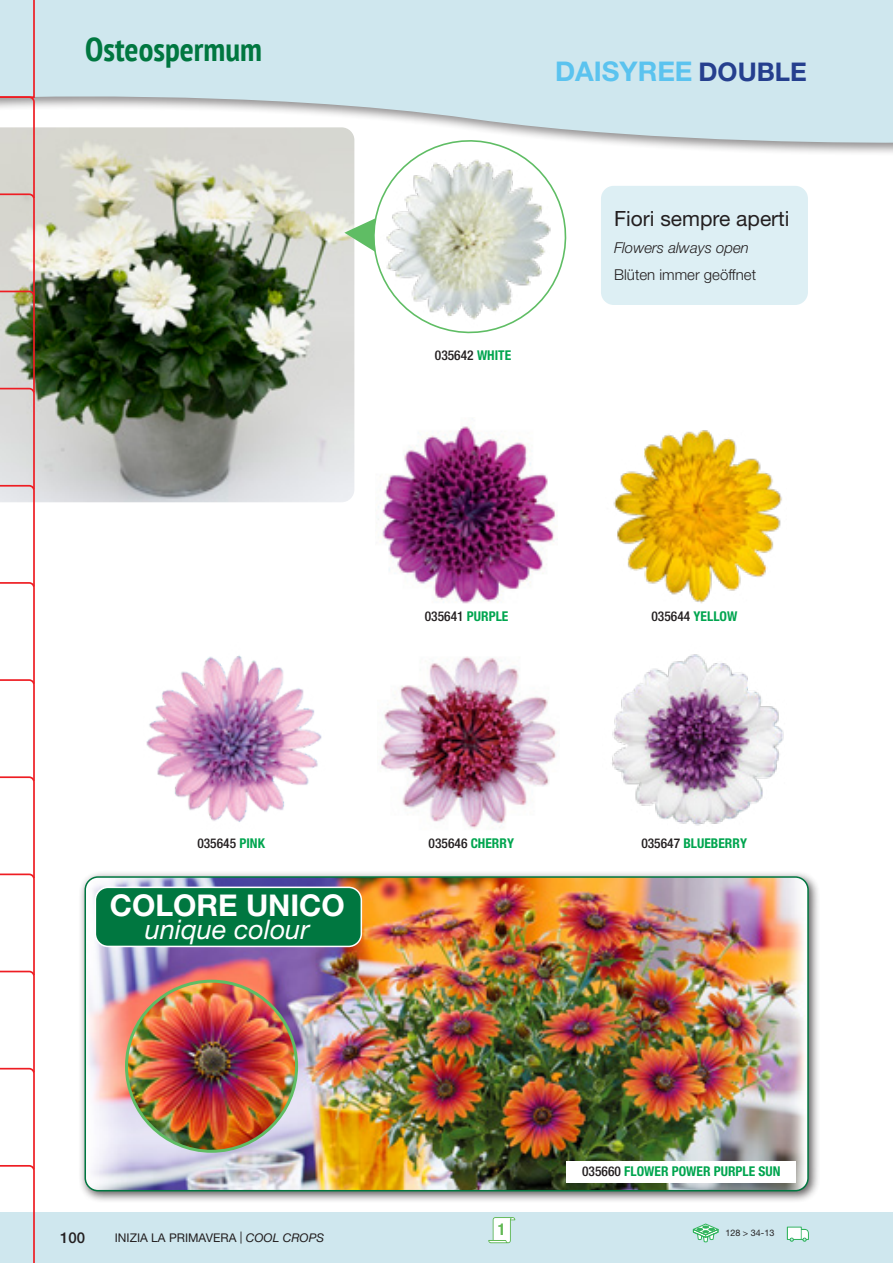
<style>
.page{position:relative;width:893px;height:1263px;background:#fff}
.page>*{position:absolute;margin:0;border:0;box-sizing:border-box;transform-origin:0 0}
.t1{font:700 condensed 33px "PT Sans";color:#007740}
.Impaginato_centrale{font:700 30px "Helvetica Neue LT Std";color:#fff}
.t2{font:700 27.15px "Helvetica Neue LT Std";color:#5bc3ef}
.t3{font:italic 27px "Helvetica Neue LT Std";color:#fff}
.t4{font:21px "Helvetica Neue LT Std";color:#231f20}
.Dida{font:700 condensed 16.35px "Helvetica Neue LT Std";color:#61b854}
.t5{font:300 15px "Helvetica Neue LT Std";color:#231f20}
.t6{font:italic 300 15px "Helvetica Neue LT Std";color:#231f20}
.t7{font:500 15px "Helvetica Neue LT Std";color:#231f20}
.Impaginato_centrale-2{font:500 condensed 13.5px "Helvetica Neue LT Std";color:#231f20}
.Impaginato_centrale-3{font:700 condensed 13.5px "Helvetica Neue LT Std";color:#00a54f}
.t8{font:12px "Helvetica Neue LT Std";color:#231f20}
.t9{font:9px "Helvetica Neue LT Std";color:#231f20}
.s1{font-size:25.8px;color:#253f8e}
.s2{font-weight:700;color:#00a54f}
.s3{font-weight:500;color:#231f20}
.s4{font-style:italic}
</style>
<div class="page">
<div style="left:601px;top:186px;width:207px;height:119px;background:#ddeff4;border-radius:13px"></div>
<div style="left:0;top:1212px;width:893px;height:51px;background:#cfe7ee"></div>
<div style="left:0;top:0;width:893px;height:156px;background:#231f20;opacity:.5"></div>
<svg style="left:36px;top:0;width:857px;height:144px;background:#d1e6ec"></svg>
<svg style="left:692px;top:1223px;width:27px;height:20px"></svg>
<svg style="left:787px;top:1226px;width:22px;height:16px"></svg>
<svg style="left:488px;top:1217px;width:27px;height:26px"></svg>
<img style="left:36px;top:127px;width:318px;height:375px">
<div style="left:78px;top:869px;width:742px;height:333px;background:#231f20;opacity:.75"></div>
<img style="left:85px;top:877px;width:723px;height:314px">
<div style="left:85px;top:876px;width:724px;height:315px;border:2px solid #007740;border-radius:13px"></div>
<img style="left:378px;top:426px;width:180px;height:178px">
<img style="left:613px;top:430px;width:169px;height:173px">
<img style="left:380px;top:656px;width:177px;height:173px">
<div style="left:566px;top:1161px;width:230px;height:21px;background:#fff"></div>
<div style="left:95px;top:887px;width:266px;height:59px;background:#007740;border-radius:13px"></div>
<div style="left:95px;top:886px;width:267px;height:61px;border:2px solid #fff;border-radius:13px"></div>
<img style="left:146px;top:655px;width:176px;height:167px">
<img style="left:612px;top:654px;width:172px;height:172px">
<img style="left:126px;top:981px;width:171px;height:170px;border-radius:85px">
<svg style="left:344px;top:217px;width:17px;height:36px"></svg>
<svg style="left:361px;top:128px;width:217px;height:206px"></svg>
<svg style="left:0;top:0;width:36px;height:1263px"></svg>
<p class="t1" style="left:85px;top:28px;width:178px">Osteospermum</p>
<p class="t2" style="left:555px;top:55px;width:253px">DAISYREE <span class="s1">DOUBLE</span></p>
<p class="Impaginato_centrale-2" style="left:435px;top:347px;width:78px">035642 <span class="s2">WHITE</span></p>
<p class="t4" style="left:614px;top:206px;width:177px">Fiori sempre aperti</p>
<p class="t6" style="left:614px;top:239px;width:136px">Flowers always open</p>
<p class="t5" style="left:614px;top:265px;width:143px">Blüten immer geöffnet</p>
<p class="Impaginato_centrale-2" style="left:425px;top:608px;width:85px">035641 <span class="s2">PURPLE</span></p>
<p class="Impaginato_centrale-2" style="left:651px;top:608px;width:87px">035644 <span class="s2">YELLOW</span></p>
<p class="Impaginato_centrale-2" style="left:197px;top:835px;width:69px">035645 <span class="s2">PINK</span></p>
<p class="Impaginato_centrale" style="left:110px;top:887px;width:237px">COLORE UNICO</p>
<p class="t3" style="left:145px;top:913px;width:166px">unique colour</p>
<p class="Impaginato_centrale-2" style="left:429px;top:835px;width:87px">035646 <span class="s2">CHERRY</span></p>
<p class="Impaginato_centrale-3" style="left:641px;top:835px;width:107px"><span class="s3">035647</span> BLUEBERRY</p>
<p class="t7" style="left:60px;top:1228px;width:27px">100</p>
<p class="t8" style="left:115px;top:1230px;width:211px">INIZIA LA PRIMAVERA | <span class="s4">COOL CROPS</span></p>
<p class="Impaginato_centrale-3" style="left:582px;top:1163px;width:200px"><span class="s3">035660</span> FLOWER POWER PURPLE SUN</p>
<p class="Dida" style="left:498px;top:1219px;width:9px">1</p>
<p class="t9" style="left:725px;top:1228px;width:50px">128 &gt; 34-13</p>
</div>
